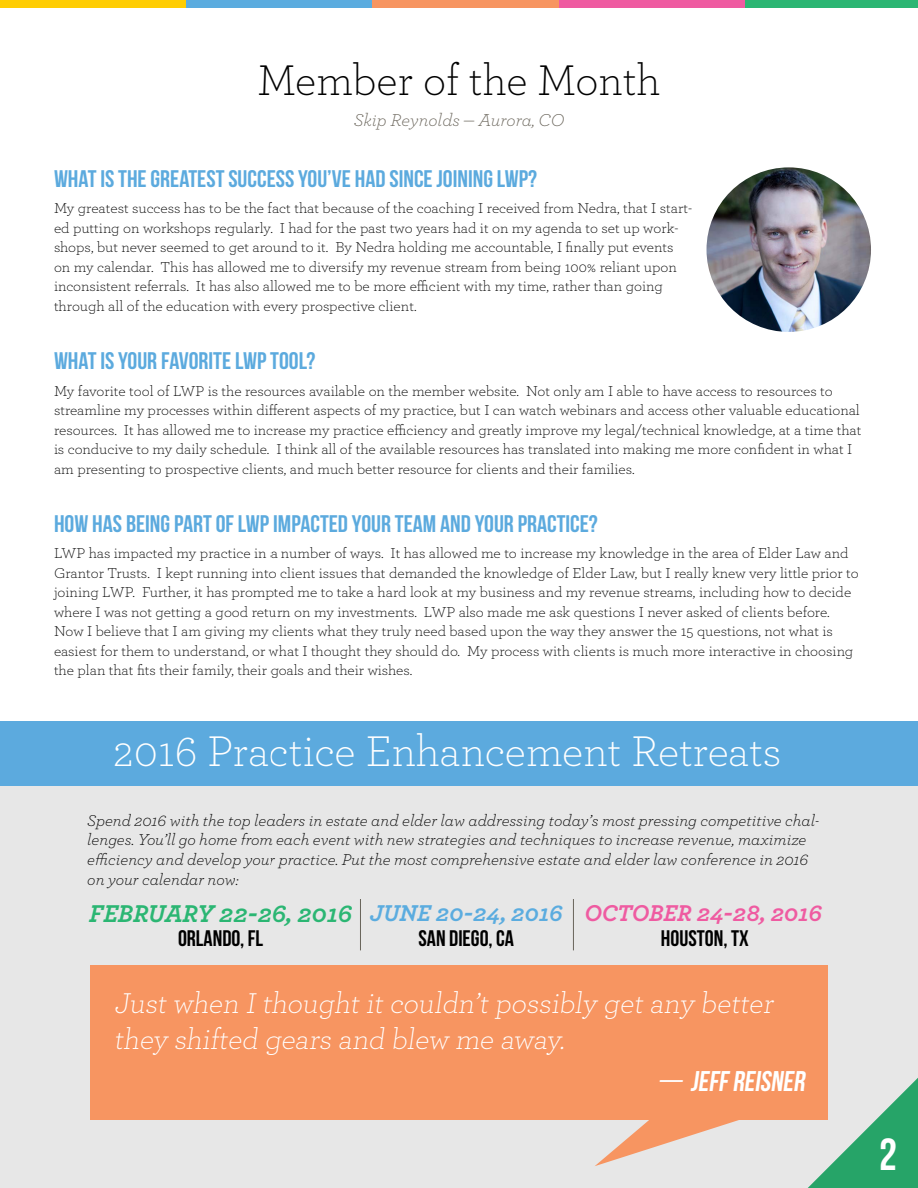
<style>
.page{position:relative;width:918px;height:1188px;background:#fff}
.page>*{position:absolute;margin:0;border:0;box-sizing:border-box;transform-origin:0 0}
.t1{font:300 45px "Archer";color:#fff}
.t2{font:300 45px "Archer";color:#000}
.t3{font:700 45px "Bebas Neue";color:#fff}
.t4{font:300 30px/36px "Archer";color:#fff}
.t5{font:700 28.5px "Bebas Neue";color:#fff}
.t6{font:italic 700 25.5px "Archer";color:#2bb673}
.t7{font:700 24px "Bebas Neue";color:#5caade}
.t8{font:700 22.5px "Bebas Neue";color:#000}
.t9{font:italic 300 18px "Archer";color:#69645a}
.t10{font:italic 300 16.5px/19.8px "Archer";color:#000}
.t11{font:300 15px/19.5px "Archer";color:#000}
.s1{font-size:24px;color:#5bacdf}
.s2{font-size:24px;color:#ef5ba1}
.s3{font-weight:400}
</style>
<div class="page">
<img style="left:707px;top:167px;width:164px;height:165px;border-radius:82px">
<div style="left:0;top:721px;width:918px;height:65px;background:#5caade"></div>
<div style="left:0;top:786px;width:918px;height:402px;background:#e7e7e7"></div>
<div style="left:90px;top:965px;width:738px;height:155px;background:#f79561"></div>
<svg style="left:360px;top:899px;width:558px;height:289px"></svg>
<div style="left:0;top:0;width:187px;height:7px;background:#ffcd03"></div>
<div style="left:187px;top:0;width:186px;height:7px;background:#5bacdf"></div>
<div style="left:373px;top:0;width:186px;height:7px;background:#f79561"></div>
<div style="left:559px;top:0;width:186px;height:7px;background:#ef5ba1"></div>
<div style="left:745px;top:0;width:173px;height:7px;background:#2bb673"></div>
<h1 class="t2" style="left:257px;top:51px;width:405px">Member of the Month</h1>
<p class="t9" style="left:354px;top:108px;width:212px">Skip Reynolds — Aurora, CO</p>
<h3 class="t7" style="left:54px;top:166px;width:485px">WHAT IS THE GREATEST SUCCESS YOU’VE HAD SINCE JOINING LWP?</h3>
<p class="t11" style="left:54px;top:198px;width:640px">My greatest success has to be the fact that because of the coaching I received from Nedra, that I start&shy;ed putting on workshops regularly. I had for the past two years had it on my agenda to set up work&shy;shops, but never seemed to get around to it. By Nedra holding me accountable, I finally put events on my calendar. This has allowed me to diversify my revenue stream from being 100% reliant upon inconsistent referrals. It has also allowed me to be more efficient with my time, rather than going through all of the education with every prospective client.</p>
<h3 class="t7" style="left:54px;top:348px;width:263px">WHAT IS YOUR FAVORITE LWP TOOL?</h3>
<p class="t11" style="left:54px;top:380px;width:809px">My favorite tool of LWP is the resources available on the member website. Not only am I able to have access to resources to streamline my processes within different aspects of my practice, but I can watch webinars and access other valuable educational resources. It has allowed me to increase my practice efficiency and greatly improve my legal/technical knowledge, at a time that is conducive to my daily schedule. I think all of the available resources has translated into making me more confident in what I am presenting to prospective clients, and much better resource for clients and their families.</p>
<h3 class="t7" style="left:54px;top:511px;width:545px">HOW HAS BEING PART OF LWP IMPACTED YOUR TEAM AND YOUR PRACTICE?</h3>
<p class="t11" style="left:54px;top:543px;width:806px">LWP has impacted my practice in a number of ways. It has allowed me to increase my knowledge in the area of Elder Law and Grantor Trusts. I kept running into client issues that demanded the knowledge of Elder Law, but I really knew very little prior to joining LWP. Further, it has prompted me to take a hard look at my business and my revenue streams, including how to decide where I was not getting a good return on my investments. LWP also made me ask questions I never asked of clients before.<br>Now I believe that I am giving my clients what they truly need based upon the way they answer the 15 questions, not what is easiest for them to understand, or what I thought they should do. My process with clients is much more interactive in choosing the plan that fits their family, their goals and their wishes.</p>
<h1 class="t1" style="left:113px;top:722px;width:669px">2016 Practice Enhancement Retreats</h1>
<p class="t10" style="left:87px;top:809px;width:733px">Spend 2016 with the top leaders in estate and elder law addressing today’s most pressing competitive chal&shy;lenges. You’ll go home from each event with new strategies and techniques to increase revenue, maximize efficiency and develop your practice. Put the most comprehensive estate and elder law conference in 2016 on your calendar now:</p>
<h3 class="t6" style="left:89px;top:894px;width:734px">FEBRUARY 22-26, 2016 <span class="s1">JUNE 20-24, 2016</span> <span class="s2">OCTOBER 24-28, 2016</span></h3>
<h3 class="t8" style="left:178px;top:926px;width:87px">ORLANDO, FL</h3>
<h3 class="t8" style="left:419px;top:926px;width:97px">SAN DIEGO, CA</h3>
<h3 class="t8" style="left:661px;top:926px;width:89px">HOUSTON, TX</h3>
<h2 class="t4" style="left:114px;top:984px;width:665px">Justwhen I thoughtitcouldn’tpossibly getany better they shifted gears and blew me away.</h2>
<h3 class="t5" style="left:658px;top:1066px;width:152px"><span class="s3">—</span> JEFF REISNER</h3>
<h1 class="t3" style="left:879px;top:1130px;width:19px">2</h1>
</div>
